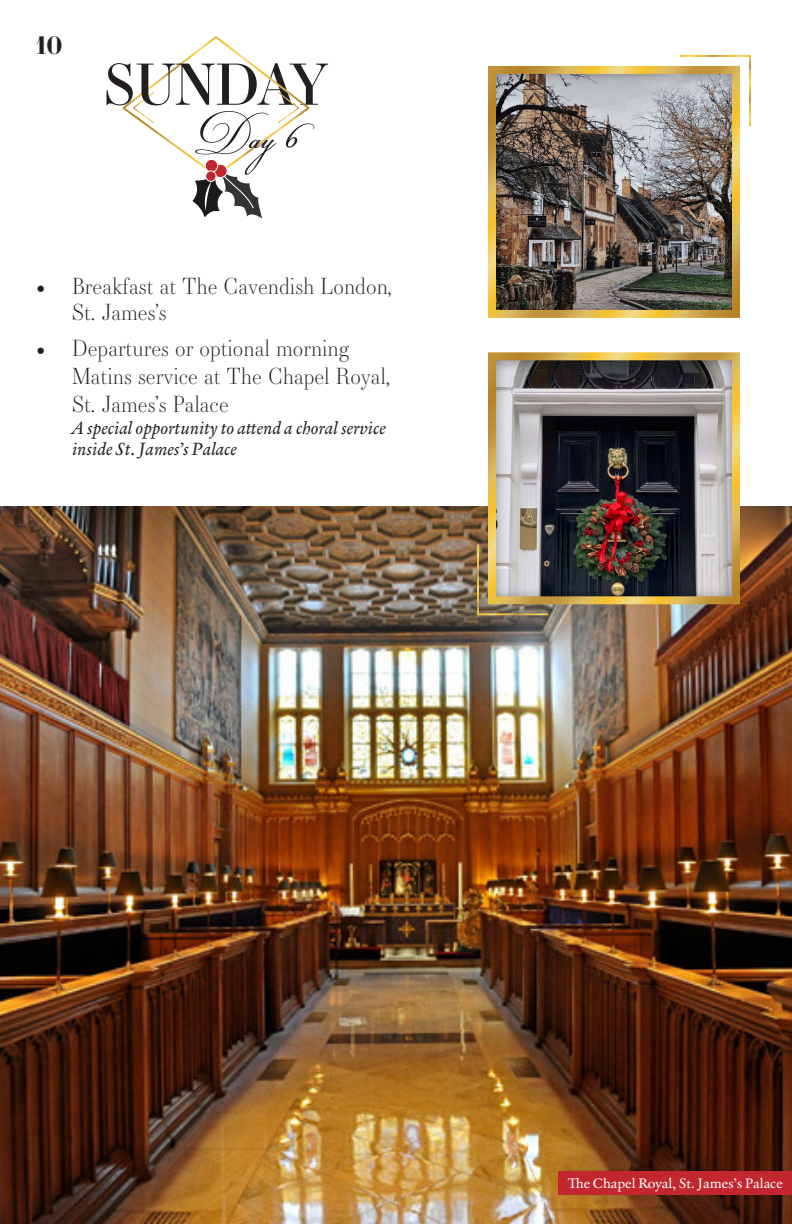
<style>
.page{position:relative;width:792px;height:1224px;background:#fff}
.page>*{position:absolute;margin:0;border:0;box-sizing:border-box;transform-origin:0 0}
.t1{font:56px "Essonnes Display";color:#231f20}
.t2{font:56px "Champignon";color:#231f20}
.t3{font:700 24px "Essonnes Display";color:#231f20}
.t4{font:300 22px/28px "Essonnes Display";color:#231f20}
.t5{font:italic 18px/21.6px "Verdigris MVB Pro Text";color:#231f20}
.t6{font:14px "Verdigris MVB Pro Text";color:#fff}
.s1{font-family:"Minion Pro";font-weight:400;font-size:24px}
</style>
<div class="page">
<img style="left:0;top:507px;width:792px;height:717px">
<svg style="left:122px;top:36px;width:188px;height:182px"></svg>
<svg style="left:205px;top:170px;width:12px;height:12px"></svg>
<div style="left:205px;top:170px;width:12px;height:12px;border:1px solid #fff;border-radius:5px"></div>
<div style="left:559px;top:1171px;width:233px;height:23px;background:#c2262e"></div>
<div style="left:491px;top:68px;width:248px;height:250px;background:#231f20;opacity:.75"></div>
<svg style="left:678px;top:54px;width:73px;height:74px"></svg>
<div style="left:491px;top:356px;width:250px;height:248px;background:#231f20;opacity:.75"></div>
<img style="left:476px;top:542px;width:74px;height:74px">
<p class="t3" style="left:36px;top:28px;width:28px">10</p>
<p class="t1" style="left:104px;top:45px;width:226px">SUNDAY</p>
<p class="t2" style="left:194px;top:100px;width:58px">D</p>
<p class="t2" style="left:250px;top:96px;width:50px">ay6</p>
<p class="t4" style="left:72px;top:272px;width:321px;line-height:26.4px;text-indent:-36px"><span class="s1">•</span> Breakfast at The Cavendish London,<br>St. James’s</p>
<p class="t4" style="left:72px;top:334px;width:320px;text-indent:-36px"><span class="s1">•</span> Departures or optional morning<br>Matins service at The Chapel Royal,<br>St. James’s Palace</p>
<p class="t5" style="left:72px;top:417px;width:315px">A special opportunity to attend a choral service inside St. James’s Palace</p>
<p class="t6" style="left:568px;top:1173px;width:216px">The Chapel Royal, St. James’s Palace</p>
</div>
